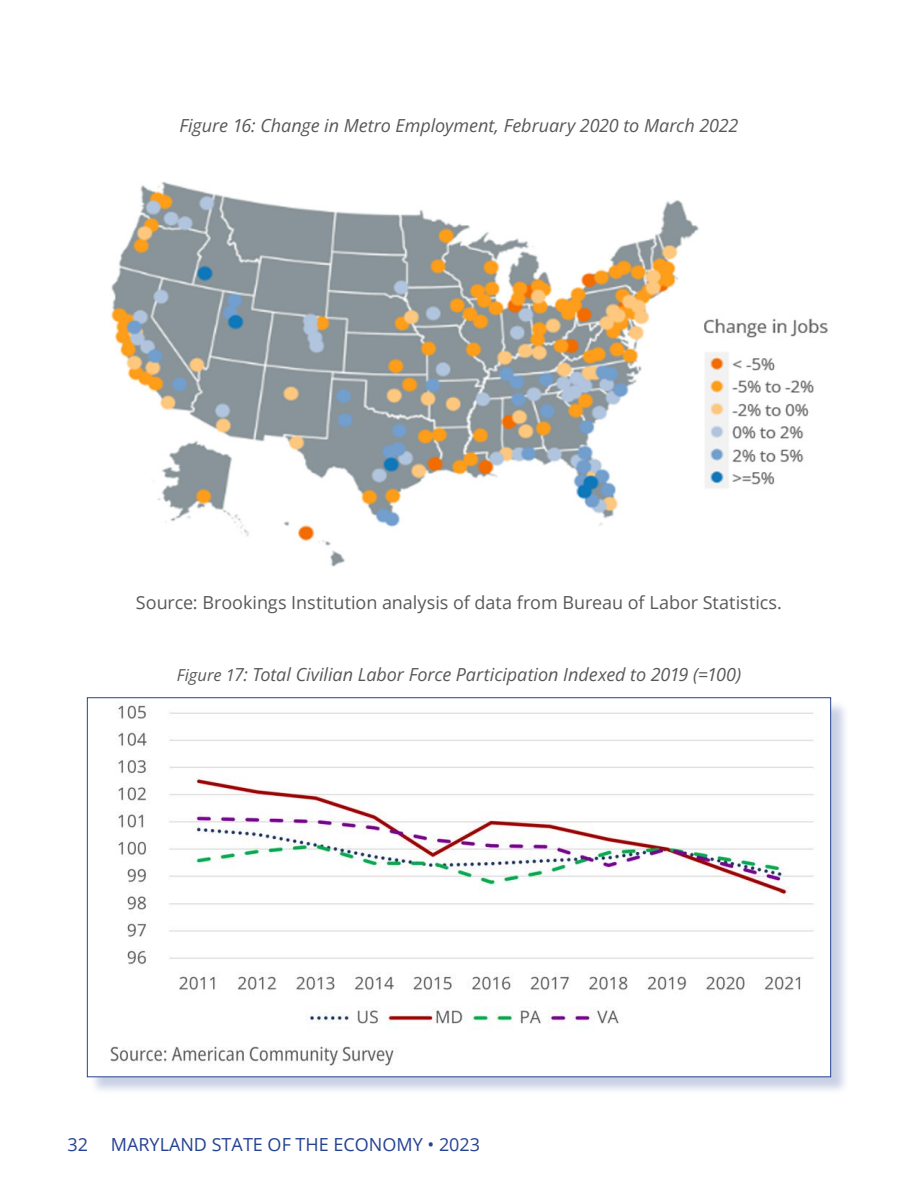
<style>
.page{position:relative;width:918px;height:1188px;background:#fff}
.page>*{position:absolute;margin:0;border:0;box-sizing:border-box;transform-origin:0 0}
.t1{font:italic 18px "Open Sans";letter-spacing:-.005em;color:#57585a}
.t2{font:18px "Open Sans";letter-spacing:-.005em;color:#595959}
.t3{font:18px "Open Sans";color:#254293}
.s1{font-size:16.5px}
</style>
<div class="page">
<img style="left:111px;top:182px;width:718px;height:385px">
<div style="left:89px;top:700px;width:761px;height:396px;background:#254293;opacity:.25"></div>
<div style="left:87px;top:698px;width:744px;height:379px;background:#fff"></div>
<img style="left:110px;top:705px;width:703px;height:361px">
<p class="t1" style="left:179px;top:113px;width:561px">Figure 16: Change in Metro Employment, February 2020 to March 2022</p>
<p class="t2" style="left:136px;top:590px;width:648px">Source: Brookings Institution analysis of data from Bureau of Labor Statistics.</p>
<p class="t1" style="left:177px;top:662px;width:566px"><span class="s1">Figure 1</span>7: Total Civilian Labor Force Participation Indexed to 2019 (=100)</p>
<p class="t3" style="left:68px;top:1132px;width:22px">32</p>
<p class="t3" style="left:111px;top:1132px;width:371px">MARYLAND STATE OF THE ECONOMY • 2023</p>
</div>
